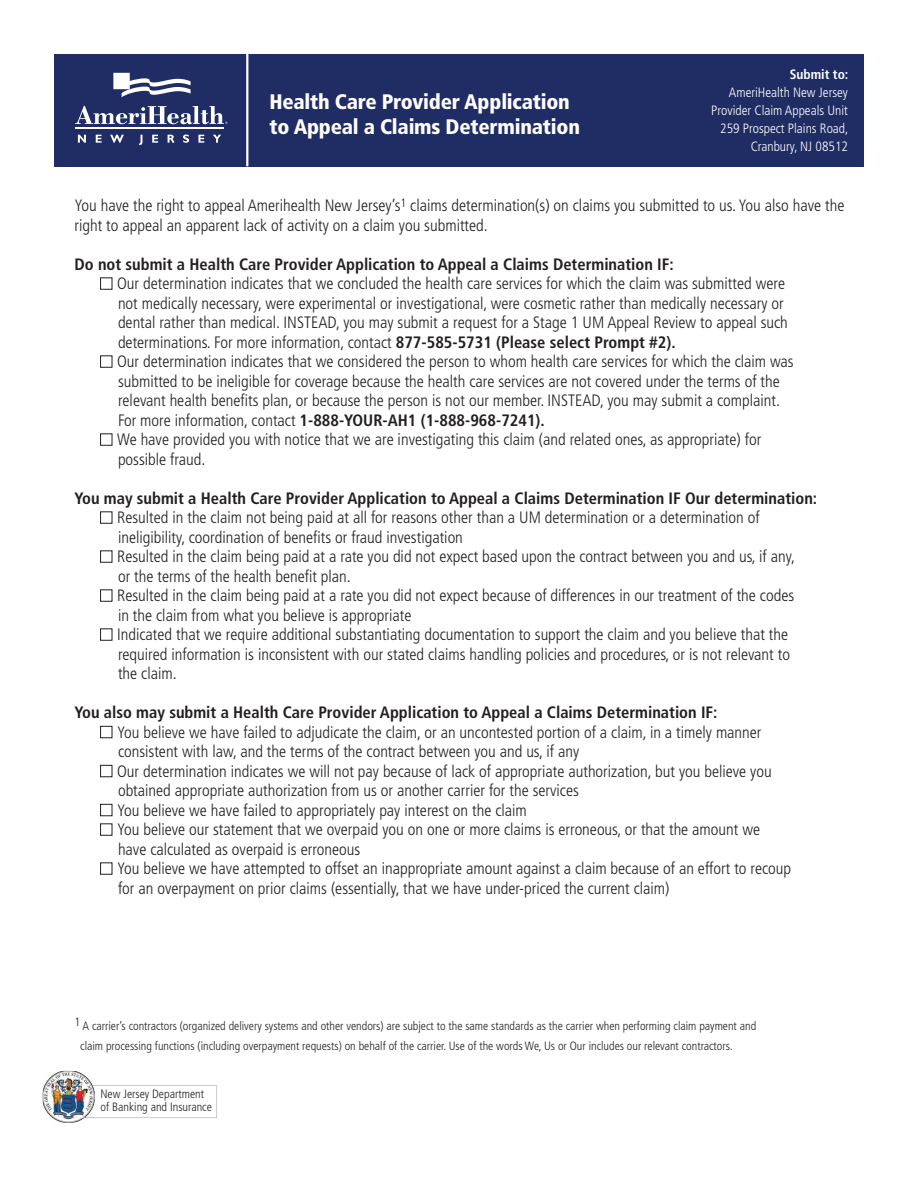
<style>
.page{position:relative;width:918px;height:1188px;background:#fff}
.page>*{position:absolute;margin:0;border:0;box-sizing:border-box;transform-origin:0 0}
.t1{font:900 condensed 21px/25.5px "Frutiger LT";letter-spacing:-.01em;color:#fff}
.t2{font:300 condensed 16.5px/19.5px "Frutiger LT";color:#231f20}
.t3{font:700 condensed 16.5px "Frutiger LT";color:#231f20}
.t4{font:300 condensed 13.5px/18px "Frutiger LT";color:#fff;text-align:right}
.t5{font:700 condensed 13.5px "Frutiger LT";color:#fff}
.t6{font:300 condensed 12px/19.5px "Frutiger LT";color:#231f20}
.s1{font-weight:700}
</style>
<div class="page">
<div style="left:100px;top:277px;width:12px;height:13px;border:1px solid #231f20"></div>
<div style="left:100px;top:355px;width:12px;height:13px;border:1px solid #231f20"></div>
<div style="left:100px;top:433px;width:12px;height:13px;border:1px solid #231f20"></div>
<div style="left:100px;top:511px;width:12px;height:13px;border:1px solid #231f20"></div>
<div style="left:100px;top:550px;width:12px;height:13px;border:1px solid #231f20"></div>
<div style="left:100px;top:589px;width:12px;height:13px;border:1px solid #231f20"></div>
<div style="left:100px;top:628px;width:12px;height:13px;border:1px solid #231f20"></div>
<div style="left:100px;top:726px;width:12px;height:12px;border:1px solid #231f20"></div>
<div style="left:100px;top:765px;width:12px;height:12px;border:1px solid #231f20"></div>
<div style="left:100px;top:804px;width:12px;height:12px;border:1px solid #231f20"></div>
<div style="left:100px;top:823px;width:12px;height:13px;border:1px solid #231f20"></div>
<div style="left:100px;top:862px;width:12px;height:13px;border:1px solid #231f20"></div>
<div style="left:54px;top:54px;width:810px;height:112px;background:#202c64"></div>
<hr style="left:246px;top:54px;width:2px;height:112px;background:#fff">
<hr style="left:75px;top:128px;width:149px;height:1px;background:#fff">
<svg style="left:213px;top:135px;width:8px;height:8px"></svg>
<svg style="left:113px;top:73px;width:78px;height:24px"></svg>
<svg style="left:78px;top:135px;width:8px;height:8px"></svg>
<svg style="left:96px;top:135px;width:6px;height:8px"></svg>
<svg style="left:198px;top:135px;width:6px;height:8px"></svg>
<svg style="left:110px;top:135px;width:14px;height:8px"></svg>
<svg style="left:75px;top:106px;width:153px;height:18px"></svg>
<svg style="left:168px;top:135px;width:7px;height:8px"></svg>
<svg style="left:183px;top:135px;width:6px;height:8px"></svg>
<svg style="left:152px;top:135px;width:6px;height:8px"></svg>
<svg style="left:139px;top:135px;width:3px;height:10px"></svg>
<svg style="left:95px;top:1085px;width:122px;height:33px"></svg>
<img style="left:43px;top:1071px;width:50px;height:52px">
<img style="left:58px;top:1085px;width:37px;height:33px">
<p class="t1" style="left:269px;top:89px;width:312px">Health Care Provider Application to Appeal a Claims Determination</p>
<p class="t5" style="left:790px;top:67px;width:60px">Submit to:</p>
<p class="t4" style="left:711px;top:84px;width:139px">AmeriHealth New Jersey<br>Provider Claim Appeals Unit<br>259 Prospect Plains Road,<br>Cranbury, NJ 08512</p>
<p class="t2" style="left:75px;top:196px;width:772px">You have the right to appeal Amerihealth New Jersey’s<sup>1</sup> claims determination(s) on claims you submitted to us. You also have the right to appeal an apparent lack of activity on a claim you submitted.</p>
<p class="t3" style="left:75px;top:254px;width:601px">Do not submit a Health Care Provider Application to Appeal a Claims Determination IF:</p>
<p class="t2" style="left:117px;top:274px;width:678px">Our determination indicates that we concluded the health care services for which the claim was submitted were not medically necessary, were experimental or investigational, were cosmetic rather than medically necessary or dental rather than medical. INSTEAD, you may submit a request for a Stage 1 UM Appeal Review to appeal such determinations. For more information, contact <span class="s1">877-585-5731 (Please select Prompt #2).<br></span>Our determination indicates that we considered the person to whom health care services for which the claim was submitted to be ineligible for coverage because the health care services are not covered under the terms of the relevant health benefits plan, or because the person is not our member. INSTEAD, you may submit a complaint.<br>For more information, contact <span class="s1">1-888-YOUR-AH1 (1-888-968-7241).<br></span>We have provided you with notice that we are investigating this claim (and related ones, as appropriate) for possible fraud.</p>
<p class="t3" style="left:75px;top:488px;width:744px">You may submit a Health Care Provider Application to Appeal a Claims Determination IF Our determination:</p>
<p class="t2" style="left:117px;top:508px;width:680px">Resulted in the claim not being paid at all for reasons other than a UM determination or a determination of ineligibility, coordination of benefits or fraud investigation<br>Resulted in the claim being paid at a rate you did not expect based upon the contract between you and us, if any, or the terms of the health benefit plan.<br>Resulted in the claim being paid at a rate you did not expect because of differences in our treatment of the codes in the claim from what you believe is appropriate<br>Indicated that we require additional substantiating documentation to support the claim and you believe that the required information is inconsistent with our stated claims handling policies and procedures, or is not relevant to the claim.</p>
<p class="t3" style="left:75px;top:703px;width:645px">You also may submit a Health Care Provider Application to Appeal a Claims Determination IF:</p>
<p class="t2" style="left:117px;top:723px;width:676px">You believe we have failed to adjudicate the claim, or an uncontested portion of a claim, in a timely manner consistent with law, and the terms of the contract between you and us, if any<br>Our determination indicates we will not pay because of lack of appropriate authorization, but you believe you obtained appropriate authorization from us or another carrier for the services<br>You believe we have failed to appropriately pay interest on the claim<br>You believe our statement that we overpaid you on one or more claims is erroneous, or that the amount we have calculated as overpaid is erroneous<br>You believe we have attempted to offset an inappropriate amount against a claim because of an effort to recoup for an overpayment on prior claims (essentially, that we have under-priced the current claim)</p>
<p class="t6" style="left:80px;top:1017px;width:677px;text-indent:-6px">1 A carrier’s contractors (organized delivery systems and other vendors) are subject to the same standards as the carrier when performing claim payment and claim processing functions (including overpayment requests) on behalf of the carrier. Use of the words We, Us or Our includes our relevant contractors.</p>
<p class="t6" style="left:101px;top:1087px;width:113px;line-height:13.4px">New Jersey Department of Banking and Insurance</p>
</div>
